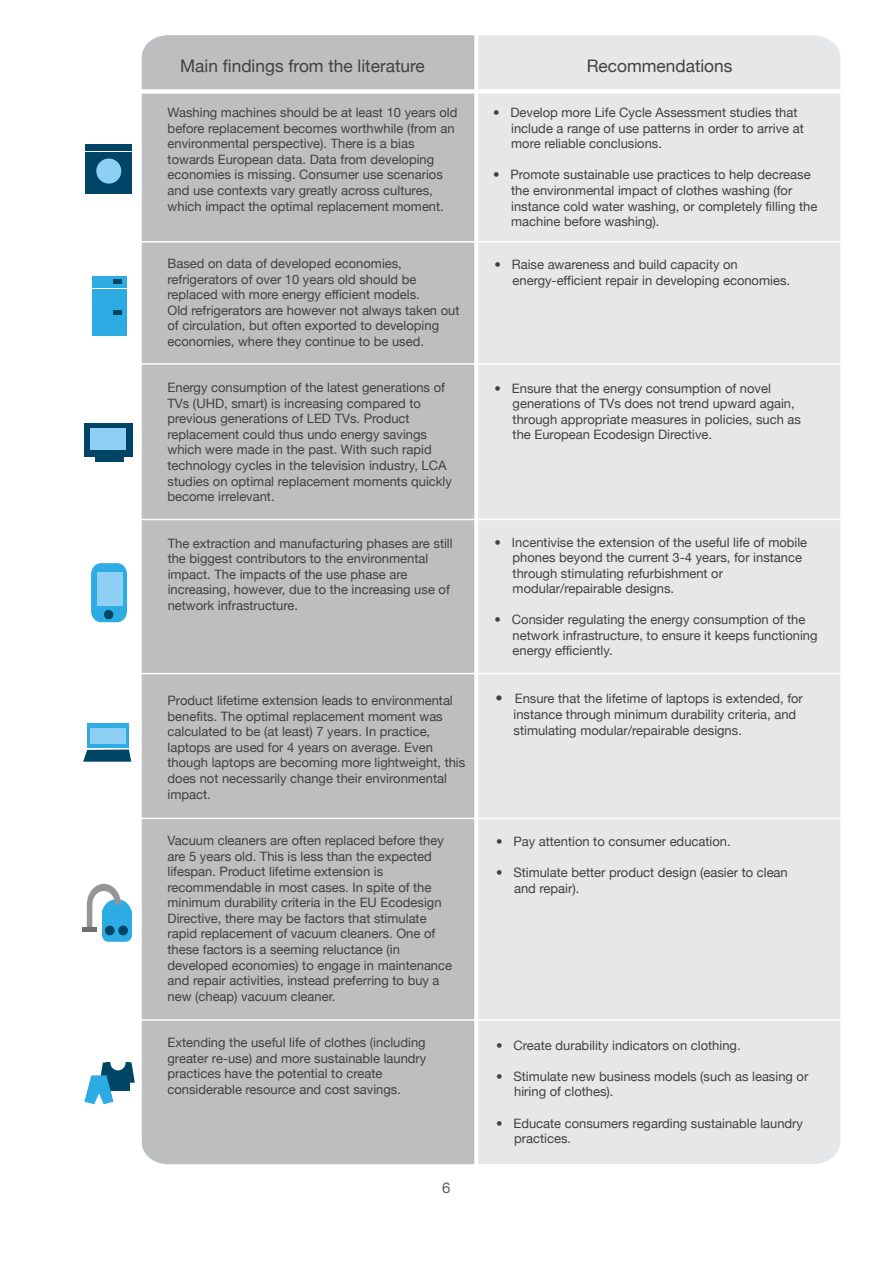
<style>
.page{position:relative;width:893px;height:1263px;background:#fff}
.page>*{position:absolute;margin:0;border:0;box-sizing:border-box;transform-origin:0 0}
.t1{font:17.25px "Helvetica Neue";color:#414042}
.t2{font:15px "Helvetica Neue";color:#5f6062}
.t3{font:12.9px/15.6px "Helvetica Neue";color:#414042}
.s1{font-size:14.4px}
</style>
<div class="page">
<div style="left:141px;top:35px;width:334px;height:1130px;background:#bcbec0"></div>
<div style="left:478px;top:35px;width:362px;height:1129px;background:#e6e7e8"></div>
<hr style="left:95px;top:673px;width:772px;height:1px;background:#fff">
<hr style="left:96px;top:519px;width:771px;height:1px;background:#fff">
<div style="left:104px;top:89px;width:763px;height:5px;background:#fff"></div>
<div style="left:87px;top:724px;width:42px;height:24px;background:#2cace2"></div>
<svg style="left:83px;top:749px;width:48px;height:13px"></svg>
<div style="left:91px;top:728px;width:35px;height:15px;background:#8dd0f3"></div>
<div style="left:106px;top:1062px;width:24px;height:29px;background:#004566"></div>
<svg style="left:130px;top:1062px;width:5px;height:21px"></svg>
<div style="left:110px;top:1055px;width:16px;height:15px;background:#fff;border-radius:50%"></div>
<svg style="left:84px;top:1062px;width:30px;height:42px"></svg>
<div style="left:102px;top:906px;width:30px;height:36px;background:#2cace2;border-radius:7px"></div>
<div style="left:102px;top:899px;width:30px;height:30px;background:#2cace2;border-radius:50%"></div>
<div style="left:105px;top:925px;width:10px;height:10px;background:#004566;border-radius:50%"></div>
<div style="left:118px;top:925px;width:10px;height:10px;background:#004566;border-radius:50%"></div>
<hr style="left:82px;top:927px;width:15px;height:4px;background:#6d6e71">
<svg style="left:87px;top:884px;width:34px;height:43px"></svg>
<hr style="left:91px;top:818px;width:776px;height:1px;background:#fff">
<div style="left:84px;top:423px;width:49px;height:33px;background:#004566"></div>
<div style="left:86px;top:144px;width:46px;height:7px;background:#004566"></div>
<div style="left:86px;top:152px;width:46px;height:42px;background:#004566"></div>
<div style="left:96px;top:159px;width:25px;height:25px;background:#8dd0f3;border-radius:50%"></div>
<div style="left:92px;top:289px;width:34px;height:47px;background:#2cace2"></div>
<div style="left:92px;top:276px;width:34px;height:11px;background:#2cace2"></div>
<div style="left:91px;top:428px;width:35px;height:21px;background:#8dd0f3"></div>
<svg style="left:114px;top:279px;width:8px;height:4px"></svg>
<svg style="left:114px;top:311px;width:8px;height:4px"></svg>
<div style="left:95px;top:454px;width:29px;height:7px;background:#004566"></div>
<div style="left:91px;top:563px;width:36px;height:59px;background:#2cace2;border-radius:10px"></div>
<div style="left:104px;top:610px;width:9px;height:9px;background:#004566;border-radius:50%"></div>
<div style="left:97px;top:572px;width:25px;height:34px;background:#8dd0f3"></div>
<hr style="left:95px;top:1019px;width:772px;height:2px;background:#fff">
<hr style="left:96px;top:363px;width:771px;height:2px;background:#fff">
<hr style="left:103px;top:241px;width:771px;height:1px;background:#fff">
<h1 class="t1" style="left:180px;top:55px;width:246px">Main findings from the literature</h1>
<h1 class="t1" style="left:587px;top:55px;width:147px">Recommendations</h1>
<p class="t3" style="left:168px;top:105px;width:291px">Washing machines should be at least 10 years old before replacement becomes worthwhile (from an environmental perspective). There is a bias towards European data. Data from developing economies is missing. Consumer use scenarios and use contexts vary greatly across cultures, which impact the optimal replacement moment.</p>
<p class="t3" style="left:511px;top:105px;width:294px;text-indent:-18px">• Develop more Life Cycle Assessment studies that include a range of use patterns in order to arrive at more reliable conclusions.</p>
<p class="t3" style="left:511px;top:167px;width:308px;text-indent:-18px">• Promote sustainable use practices to help decrease the environmental impact of clothes washing (for instance cold water washing, or completely filling the machine before washing).</p>
<p class="t3" style="left:168px;top:255px;width:293px">Based on data of developed economies, refrigerators of over 10 years old should be replaced with more energy efficient models.<br>Old refrigerators are however not always taken out of circulation, but often exported to developing economies, where they continue to be used.</p>
<p class="t3" style="left:513px;top:257px;width:279px;text-indent:-18px">• Raise awareness and build capacity on energy-efficient repair in developing economies.</p>
<p class="t3" style="left:168px;top:380px;width:286px">Energy consumption of the latest generations of TVs (UHD, smart) is increasing compared to previous generations of LED TVs. Product replacement could thus undo energy savings which were made in the past. With such rapid technology cycles in the television industry, LCA studies on optimal replacement moments quickly become irrelevant.</p>
<p class="t3" style="left:513px;top:380px;width:290px;text-indent:-18px">• Ensure that the energy consumption of novel generations of TVs does not trend upward again, through appropriate measures in policies, such as the European Ecodesign Directive.</p>
<p class="t3" style="left:168px;top:535px;width:287px">The extraction and manufacturing phases are still the biggest contributors to the environmental impact. The impacts of the use phase are increasing, however, due to the increasing use of network infrastructure.</p>
<p class="t3" style="left:513px;top:534px;width:296px;text-indent:-18px">• Incentivise the extension of the useful life of mobile phones beyond the current 3-4 years, for instance through stimulating refurbishment or modular/repairable designs.</p>
<p class="t3" style="left:513px;top:612px;width:306px;text-indent:-18px">• Consider regulating the energy consumption of the network infrastructure, to ensure it keeps functioning energy efficiently.</p>
<p class="t3" style="left:514px;top:691px;width:291px;text-indent:-18px"><span class="s1">•</span> Ensure that the lifetime of laptops is extended, for instance through minimum durability criteria, and stimulating modular/repairable designs.</p>
<p class="t3" style="left:168px;top:693px;width:299px">Product lifetime extension leads to environmental benefits. The optimal replacement moment was calculated to be (at least) 7 years. In practice, laptops are used for 4 years on average. Even though laptops are becoming more lightweight, this does not necessarily change their environmental impact.</p>
<p class="t3" style="left:168px;top:832px;width:286px">Vacuum cleaners are often replaced before they are 5 years old. This is less than the expected lifespan. Product lifetime extension is recommendable in most cases. In spite of the minimum durability criteria in the EU Ecodesign Directive, there may be factors that stimulate rapid replacement of vacuum cleaners. One of these factors is a seeming reluctance (in developed economies) to engage in maintenance and repair activities, instead preferring to buy a new (cheap) vacuum cleaner.</p>
<p class="t3" style="left:496px;top:833px;width:236px">• Pay attention to consumer education.</p>
<p class="t3" style="left:514px;top:864px;width:275px;text-indent:-18px">• Stimulate better product design (easier to clean and repair).</p>
<p class="t3" style="left:168px;top:1034px;width:260px">Extending the useful life of clothes (including greater re-use) and more sustainable laundry practices have the potential to create considerable resource and cost savings.</p>
<p class="t3" style="left:496px;top:1037px;width:246px">• Create durability indicators on clothing.</p>
<p class="t3" style="left:514px;top:1068px;width:296px;text-indent:-18px">• Stimulate new business models (such as leasing or hiring of clothes).</p>
<p class="t3" style="left:514px;top:1115px;width:290px;text-indent:-18px">• Educate consumers regarding sustainable laundry practices.</p>
<p class="t2" style="left:442px;top:1177px;width:10px">6</p>
</div>
